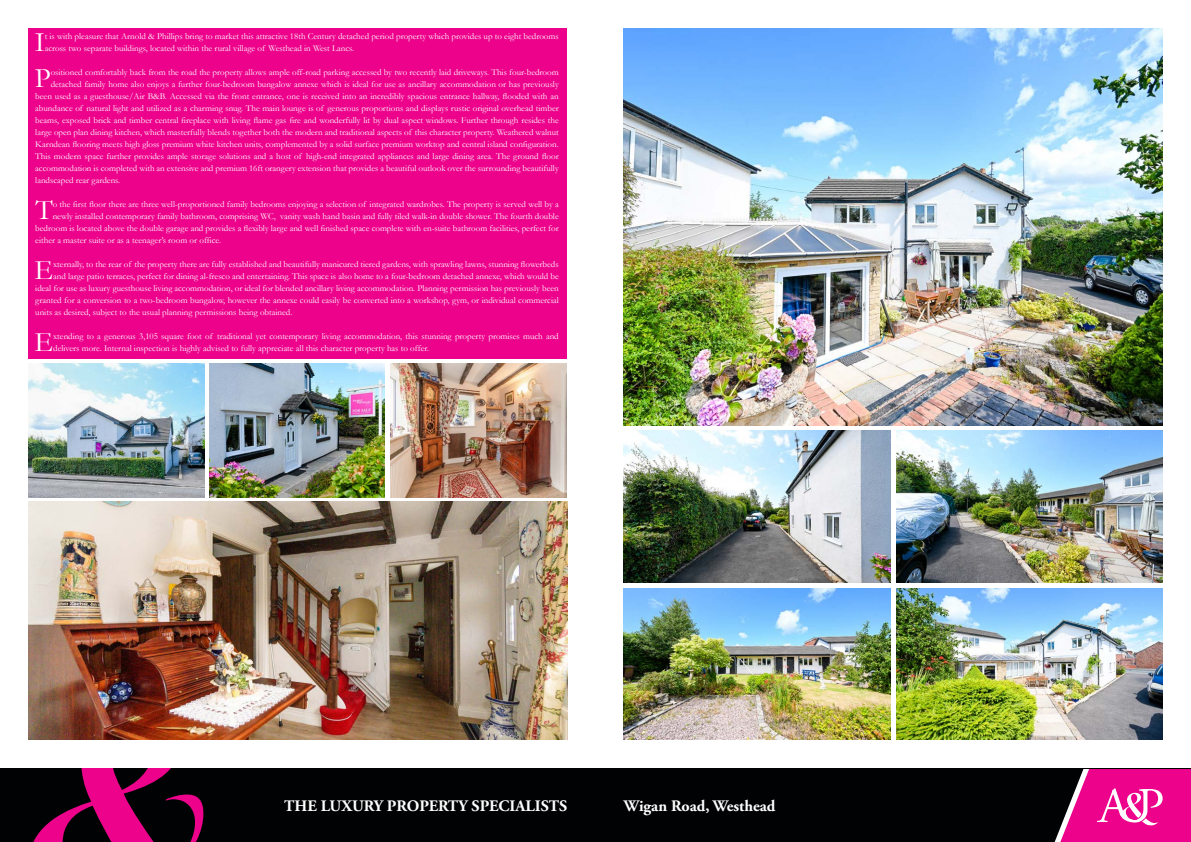
<style>
.page{position:relative;width:1191px;height:842px;background:#fff}
.page>*{position:absolute;margin:0;border:0;box-sizing:border-box;transform-origin:0 0}
.t1{font:28.2px "Garamond";color:#fff}
.t2{font:700 16px "Adobe Garamond Pro";color:#fff}
.t3{font:9px/12px "Garamond";color:#fff}
</style>
<div class="page">
<div style="left:0;top:769px;width:1191px;height:73px;background:#010203"></div>
<svg style="left:33px;top:769px;width:171px;height:73px"></svg>
<svg style="left:1054px;top:769px;width:137px;height:73px"></svg>
<img style="left:28px;top:501px;width:539px;height:239px">
<div style="left:28px;top:28px;width:538px;height:331px;background:#ed028c"></div>
<img style="left:624px;top:28px;width:538px;height:397px">
<img style="left:896px;top:588px;width:266px;height:152px">
<img style="left:624px;top:588px;width:266px;height:152px">
<img style="left:896px;top:431px;width:266px;height:152px">
<img style="left:624px;top:431px;width:266px;height:152px">
<img style="left:28px;top:363px;width:176px;height:134px">
<img style="left:209px;top:363px;width:176px;height:134px">
<img style="left:390px;top:363px;width:176px;height:134px">
<h1 class="t1" style="left:35px;top:23px;width:11px">I</h1>
<p class="t3" style="left:45px;top:30px;width:515px">t is with pleasure that Arnold &amp; Phillips bring to market this attractive 18th Century detached period property which provides up to eight bedrooms across two separate buildings, located within the rural village of Westhead in West Lancs.</p>
<h1 class="t1" style="left:35px;top:59px;width:17px">P</h1>
<p class="t3" style="left:51px;top:66px;width:509px">ositioned comfortably back from the road the property allows ample off-road parking accessed by two recently laid driveways. This four-bedroom</p>
<p class="t3" style="left:51px;top:78px;width:509px">detached family home also enjoys a further four-bedroom bungalow annexe which is ideal for use as ancillary accommodation or has previously</p>
<p class="t3" style="left:35px;top:90px;width:525px">been used as a guesthouse/Air B&amp;B. Accessed via the front entrance, one is received into an incredibly spacious entrance hallway, flooded with an</p>
<p class="t3" style="left:35px;top:102px;width:525px">abundance of natural light and utilized as a charming snug. The main lounge is of generous proportions and displays rustic original overhead timber</p>
<p class="t3" style="left:35px;top:114px;width:525px">beams, exposed brick and timber central fireplace with living flame gas fire and wonderfully lit by dual aspect windows. Further through resides the</p>
<p class="t3" style="left:35px;top:126px;width:525px">large open plan dining kitchen, which masterfully blends together both the modern and traditional aspects of this character property. Weathered walnut</p>
<p class="t3" style="left:35px;top:138px;width:525px">Karndean flooring meets high gloss premium white kitchen units, complemented by a solid surface premium worktop and central island configuration.</p>
<p class="t3" style="left:35px;top:150px;width:525px">This modern space further provides ample storage solutions and a host of high-end integrated appliances and large dining area. The ground floor</p>
<p class="t3" style="left:35px;top:162px;width:525px">accommodation is completed with an extensive and premium 16ft orangery extension that provides a beautiful outlook over the surrounding beautifully</p>
<p class="t3" style="left:35px;top:174px;width:86px">landscaped rear gardens.</p>
<h1 class="t1" style="left:35px;top:191px;width:19px">T</h1>
<p class="t3" style="left:53px;top:198px;width:507px">o the first floor there are three well-proportioned family bedrooms enjoying a selection of integrated wardrobes. The property is served well by a</p>
<p class="t3" style="left:53px;top:210px;width:507px">newly installed contemporary family bathroom, comprising WC, vanity wash hand basin and fully tiled walk-in double shower. The fourth double</p>
<p class="t3" style="left:35px;top:222px;width:525px">bedroom is located above the double garage and provides a flexibly large and well finished space complete with en-suite bathroom facilities, perfect for</p>
<p class="t3" style="left:35px;top:234px;width:187px">either a master suite or as a teenager’s room or office.</p>
<h1 class="t1" style="left:35px;top:251px;width:20px">E</h1>
<p class="t3" style="left:53px;top:258px;width:507px">xternally, to the rear of the property there are fully established and beautifully manicured tiered gardens, with sprawling lawns, stunning flowerbeds</p>
<p class="t3" style="left:53px;top:270px;width:507px">and large patio terraces, perfect for dining al-fresco and entertaining. This space is also home to a four-bedroom detached annexe, which would be</p>
<p class="t3" style="left:35px;top:282px;width:525px">ideal for use as luxury guesthouse living accommodation, or ideal for blended ancillary living accommodation. Planning permission has previously been</p>
<p class="t3" style="left:35px;top:294px;width:525px">granted for a conversion to a two-bedroom bungalow, however the annexe could easily be converted into a workshop, gym, or individual commercial</p>
<p class="t3" style="left:35px;top:306px;width:258px">units as desired, subject to the usual planning permissions being obtained.</p>
<h1 class="t1" style="left:35px;top:323px;width:20px">E</h1>
<p class="t3" style="left:53px;top:330px;width:507px">xtending to a generous 3,105 square foot of traditional yet contemporary living accommodation, this stunning property promises much and delivers more. Internal inspection is highly advised to fully appreciate all this character property has to offer.</p>
<h2 class="t2" style="left:284px;top:797px;width:284px">THE LUXURY PROPERTY SPECIALISTS</h2>
<h2 class="t2" style="left:624px;top:797px;width:153px">Wigan Road, Westhead</h2>
</div>
